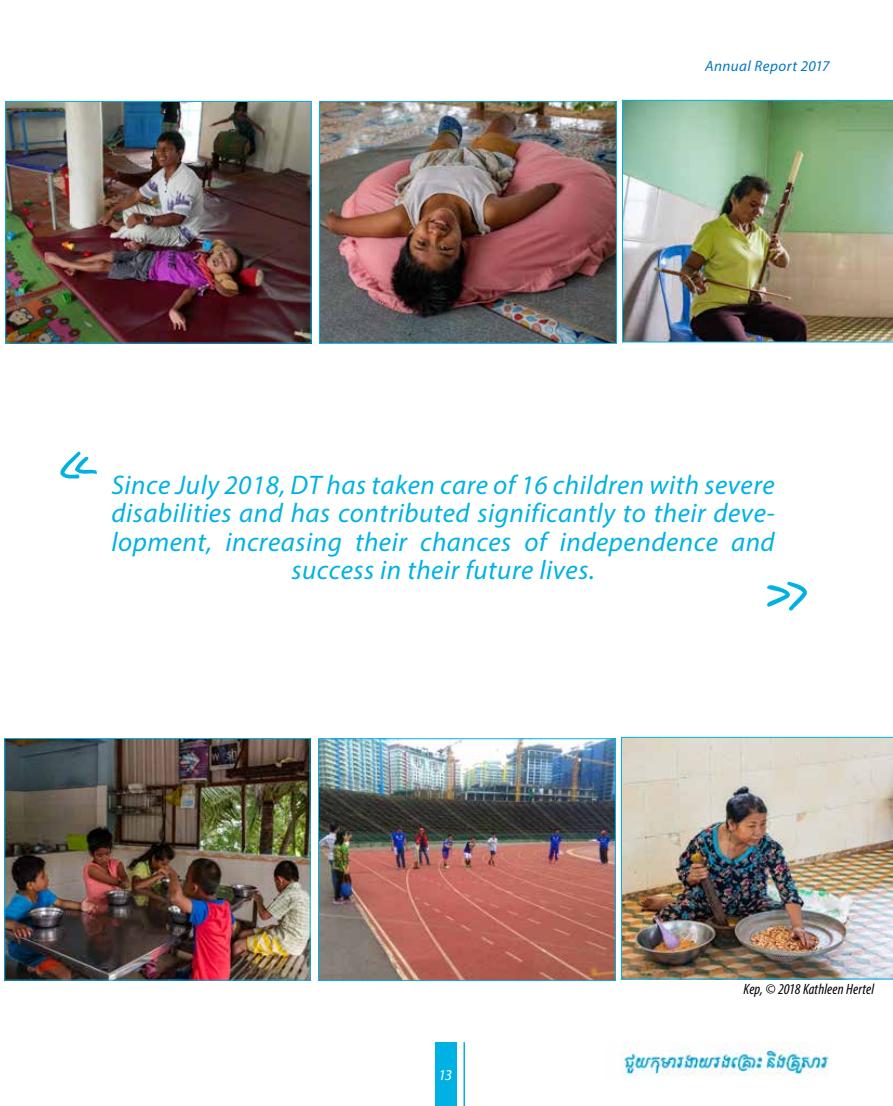
<style>
.page{position:relative;width:893px;height:1106px;background:#fff}
.page>*{position:absolute;margin:0;border:0;box-sizing:border-box;transform-origin:0 0}
.t1{font:700 72px "SF Scribbled Sans";color:#00b2e3}
.t2{font:italic 27px/28.7px "Myriad Pro";letter-spacing:.02em;color:#00b2e3;text-align:center}
.t3{font:italic condensed 15px "Myriad Pro";letter-spacing:.01em;color:#000}
.t4{font:italic 15px "Myriad Pro";letter-spacing:.03em;color:#0078bf}
.t5{font:italic 15px "Myriad Pro";color:#fff}
</style>
<div class="page">
<div style="left:436px;top:1042px;width:21px;height:64px;background:#00b2e3"></div>
<hr style="left:463px;top:1042px;width:2px;height:64px;background:#00b2e3">
<img style="left:621px;top:1042px;width:208px;height:34px">
<img style="left:6px;top:740px;width:302px;height:238px">
<div style="left:4px;top:738px;width:306px;height:242px;border:1px solid #00b2e3"></div>
<img style="left:320px;top:740px;width:294px;height:238px">
<div style="left:318px;top:738px;width:298px;height:242px;border:1px solid #00b2e3"></div>
<img style="left:621px;top:737px;width:272px;height:242px">
<img style="left:7px;top:103px;width:302px;height:238px">
<div style="left:5px;top:101px;width:306px;height:242px;border:1px solid #00b2e3"></div>
<img style="left:321px;top:103px;width:294px;height:239px">
<div style="left:319px;top:101px;width:298px;height:243px;border:1px solid #00b2e3"></div>
<img style="left:622px;top:100px;width:271px;height:242px">
<p class="t4" style="left:705px;top:56px;width:126px">Annual Report 2017</p>
<h1 class="t1" style="left:58px;top:416px;width:42px">«</h1>
<p class="t2" style="left:111px;top:469px;width:665px">Since July 2018, DT has taken care of 16 children with severe disabilities and has contributed significantly to their deve&shy;lopment, increasing their chances of independence and success in their future lives.</p>
<h1 class="t1" style="left:764px;top:545px;width:47px">»</h1>
<p class="t5" style="left:439px;top:1065px;width:15px">13</p>
<p class="t3" style="left:743px;top:979px;width:132px">Kep, © 2018 Kathleen Hertel</p>
</div>
